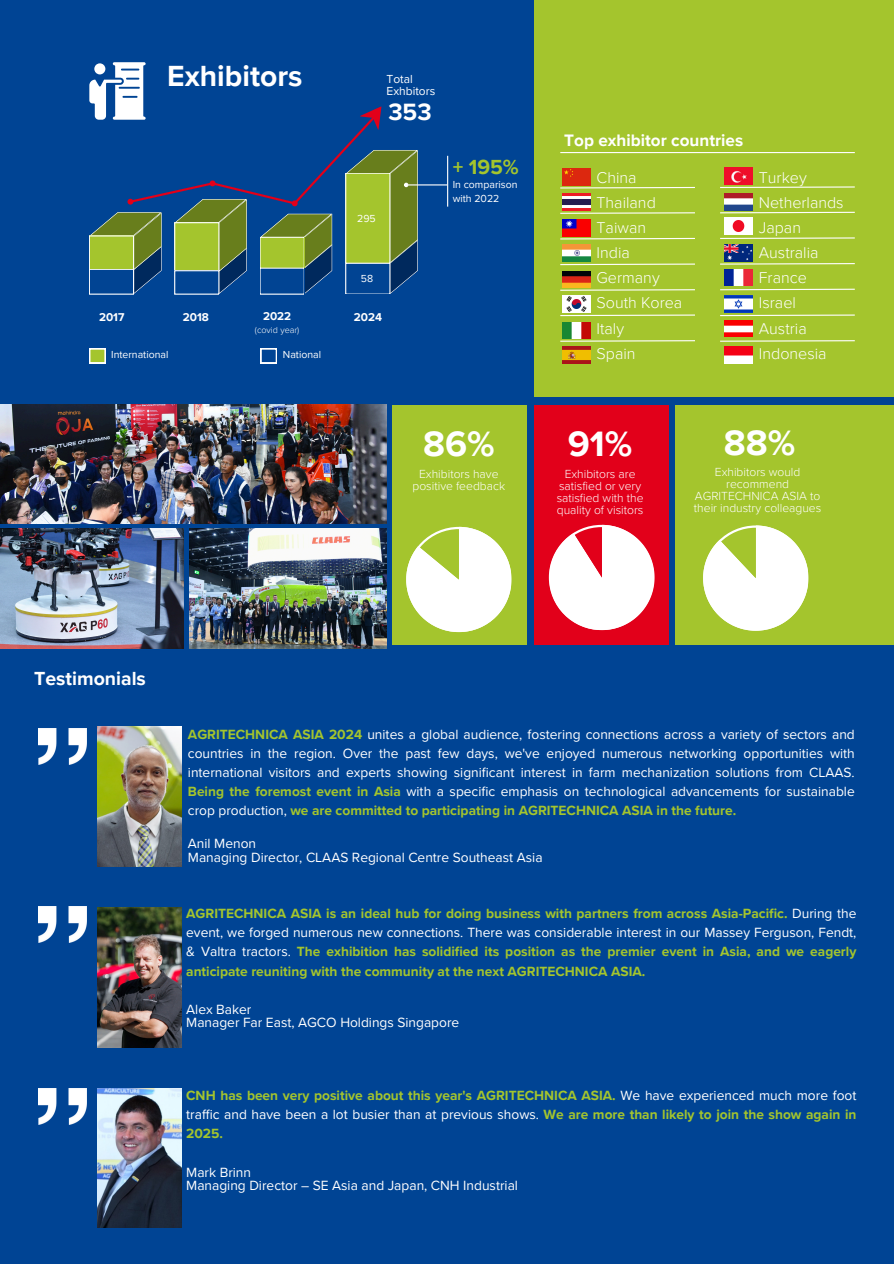
<style>
.page{position:relative;width:894px;height:1264px;background:#fff}
.page>*{position:absolute;margin:0;border:0;box-sizing:border-box;transform-origin:0 0}
.t1{font:700 36.3px "Proxima Nova";color:#fff}
.t2{font:700 30px "Proxima Nova";color:#fff}
.t3{font:700 24.3px "Proxima Nova";color:#fff}
.t4{font:700 21px "Proxima Nova";color:#a4c52d}
.t5{font:700 19.5px "Proxima Nova";color:#fff}
.t6{font:700 17.1px "Proxima Nova";color:#fff}
.t7{font:300 16.05px/25.2px "Proxima Nova";color:#fff}
.t8{font:13.8px/19.2px "Proxima Nova";color:#fff;text-align:justify}
.t9{font:700 13.8px/19.2px "Proxima Nova";color:#a4c52d;text-align:justify}
.t10{font:300 12px/12px "Proxima Nova";color:#fff;text-align:center}
.t11{font:12px/12px "Proxima Nova";color:#fff}
.t12{font:700 11.7px "Proxima Nova";color:#fff}
.t13{font:10.5px/14px "Proxima Nova";color:#fff}
.t14{font:300 9px "Proxima Nova";color:#fff}
.s1{font-weight:700;color:#a4c52d}
.s2{font-weight:400;color:#fff}
</style>
<div class="page">
<div style="left:0;top:0;width:893px;height:1263px;background:#004494"></div>
<img style="left:0;top:405px;width:386px;height:118px">
<img style="left:0;top:528px;width:183px;height:120px">
<img style="left:189px;top:528px;width:197px;height:120px">
<div style="left:534px;top:0;width:359px;height:396px;background:#a4c52d"></div>
<svg style="left:560px;top:186px;width:135px;height:3px"></svg>
<svg style="left:560px;top:212px;width:135px;height:2px"></svg>
<svg style="left:560px;top:237px;width:135px;height:3px"></svg>
<svg style="left:560px;top:263px;width:135px;height:3px"></svg>
<svg style="left:560px;top:289px;width:135px;height:2px"></svg>
<svg style="left:720px;top:186px;width:135px;height:2px"></svg>
<svg style="left:720px;top:211px;width:135px;height:3px"></svg>
<svg style="left:720px;top:237px;width:135px;height:2px"></svg>
<svg style="left:720px;top:263px;width:135px;height:2px"></svg>
<svg style="left:720px;top:288px;width:135px;height:3px"></svg>
<hr style="left:560px;top:152px;width:294px;height:1px;background:#fff">
<svg style="left:560px;top:314px;width:135px;height:3px"></svg>
<svg style="left:560px;top:340px;width:135px;height:2px"></svg>
<svg style="left:720px;top:314px;width:135px;height:3px"></svg>
<svg style="left:720px;top:340px;width:135px;height:2px"></svg>
<img style="left:38px;top:728px;width:48px;height:36px">
<img style="left:38px;top:1088px;width:48px;height:36px">
<img style="left:562px;top:169px;width:28px;height:17px">
<img style="left:562px;top:193px;width:28px;height:17px">
<img style="left:562px;top:220px;width:28px;height:17px">
<img style="left:562px;top:244px;width:28px;height:17px">
<img style="left:562px;top:271px;width:28px;height:17px">
<img style="left:562px;top:295px;width:28px;height:17px">
<img style="left:562px;top:322px;width:28px;height:17px">
<img style="left:562px;top:347px;width:28px;height:16px">
<img style="left:724px;top:193px;width:28px;height:17px">
<img style="left:724px;top:218px;width:28px;height:17px">
<img style="left:724px;top:244px;width:28px;height:17px">
<img style="left:724px;top:269px;width:28px;height:17px">
<img style="left:724px;top:295px;width:28px;height:17px">
<img style="left:724px;top:320px;width:28px;height:17px">
<img style="left:724px;top:347px;width:28px;height:16px">
<img style="left:724px;top:168px;width:28px;height:17px">
<hr style="left:408px;top:184px;width:39px;height:1px;background:#fff">
<hr style="left:447px;top:156px;width:1px;height:51px;background:#fff">
<svg style="left:89px;top:348px;width:16px;height:15px"></svg>
<svg style="left:260px;top:348px;width:16px;height:15px"></svg>
<div style="left:392px;top:405px;width:135px;height:239px;background:#a4c52d"></div>
<div style="left:674px;top:405px;width:219px;height:239px;background:#a4c52d"></div>
<div style="left:534px;top:405px;width:134px;height:239px;background:#e2001a"></div>
<svg style="left:548px;top:525px;width:106px;height:105px"></svg>
<svg style="left:406px;top:527px;width:105px;height:105px"></svg>
<svg style="left:703px;top:525px;width:105px;height:105px"></svg>
<img style="left:38px;top:906px;width:48px;height:36px">
<svg style="left:89px;top:62px;width:329px;height:232px"></svg>
<img style="left:97px;top:1088px;width:85px;height:139px">
<img style="left:97px;top:907px;width:85px;height:140px">
<img style="left:97px;top:726px;width:85px;height:140px">
<p class="t2" style="left:167px;top:58px;width:137px">Exhibitors</p>
<p class="t11" style="left:386px;top:73px;width:50px">Total<br>Exhbitors</p>
<p class="t3" style="left:388px;top:98px;width:45px">353</p>
<p class="t13" style="left:357px;top:212px;width:20px">295</p>
<h4 class="t4" style="left:452px;top:155px;width:67px">+ 195%</h4>
<p class="t13" style="left:452px;top:178px;width:66px">In comparison with 2022</p>
<p class="t12" style="left:99px;top:310px;width:27px">2017</p>
<h1 class="t12" style="left:183px;top:310px;width:28px">2018</h1>
<p class="t13" style="left:361px;top:272px;width:14px">58</p>
<h1 class="t12" style="left:263px;top:310px;width:30px">2022</h1>
<p class="t12" style="left:354px;top:310px;width:30px">2024</p>
<p class="t14" style="left:255px;top:325px;width:46px">(covid year)</p>
<p class="t13" style="left:111px;top:348px;width:59px">International</p>
<p class="t13" style="left:283px;top:348px;width:40px">National</p>
<p class="t1" style="left:423px;top:423px;width:73px">86%</p>
<p class="t10" style="left:412px;top:468px;width:94px">Exhibitors have positive feedback</p>
<p class="t6" style="left:564px;top:131px;width:180px">Top exhibitor countries</p>
<h2 class="t7" style="left:596px;top:165px;width:87px">China<br>Thailand<br>Taiwan<br>India<br>Germany<br>South Korea<br>Italy<br>Spain</h2>
<p class="t7" style="left:758px;top:165px;width:86px">Turkey<br>Netherlands<br>Japan<br>Australia<br>France<br>Israel<br>Austria<br>Indonesia</p>
<p class="t1" style="left:567px;top:423px;width:66px">91%</p>
<p class="t10" style="left:556px;top:468px;width:88px">Exhibitors are satisfied or very satisfied with the quality of visitors</p>
<p class="t1" style="left:723px;top:421px;width:73px">88%</p>
<p class="t10" style="left:693px;top:466px;width:129px">Exhibitors would recommend<br>AGRITECHNICA ASIA to their industry colleagues</p>
<h6 class="t5" style="left:34px;top:667px;width:113px">Testimonials</h6>
<p class="t8" style="left:188px;top:724px;width:668px"><span class="s1">AGRITECHNICA ASIA 2024</span> unites a global audience, fostering connections across a variety of sectors and countries in the region. Over the past few days, we've enjoyed numerous networking opportunities with international visitors and experts showing significant interest in farm mechanization solutions from CLAAS.<br><span class="s1">Being the foremost event in Asia</span> with a specific emphasis on technological advancements for sustainable crop production, <span class="s1">we are committed to participating in AGRITECHNICA ASIA in the future.</span></p>
<p class="t8" style="left:188px;top:833px;width:70px">Anil Menon</p>
<p class="t8" style="left:188px;top:848px;width:356px">Managing Director, CLAAS Regional Centre Southeast Asia</p>
<p class="t9" style="left:186px;top:904px;width:671px">AGRITECHNICA ASIA is an ideal hub for doing business with partners from across Asia-Pacific. <span class="s2">During the event, we forged numerous new connections. There was considerable interest in our Massey Ferguson, Fendt, &amp; Valtra tractors.</span> The exhibition has solidified its position as the premier event in Asia, and we eagerly anticipate reuniting with the community at the next AGRITECHNICA ASIA.</p>
<p class="t8" style="left:186px;top:999px;width:67px">Alex Baker</p>
<p class="t8" style="left:186px;top:1013px;width:274px">Manager Far East, AGCO Holdings Singapore</p>
<p class="t9" style="left:186px;top:1086px;width:671px">CNH has been very positive about this year's AGRITECHNICA ASIA. <span class="s2">We have experienced much more foot traffic and have been a lot busier than at previous shows.</span> We are more than likely to join the show again in 2025.</p>
<p class="t8" style="left:186px;top:1162px;width:66px">Mark Brinn</p>
<p class="t8" style="left:186px;top:1176px;width:333px">Managing Director – SE Asia and Japan, CNH Industrial</p>
</div>
